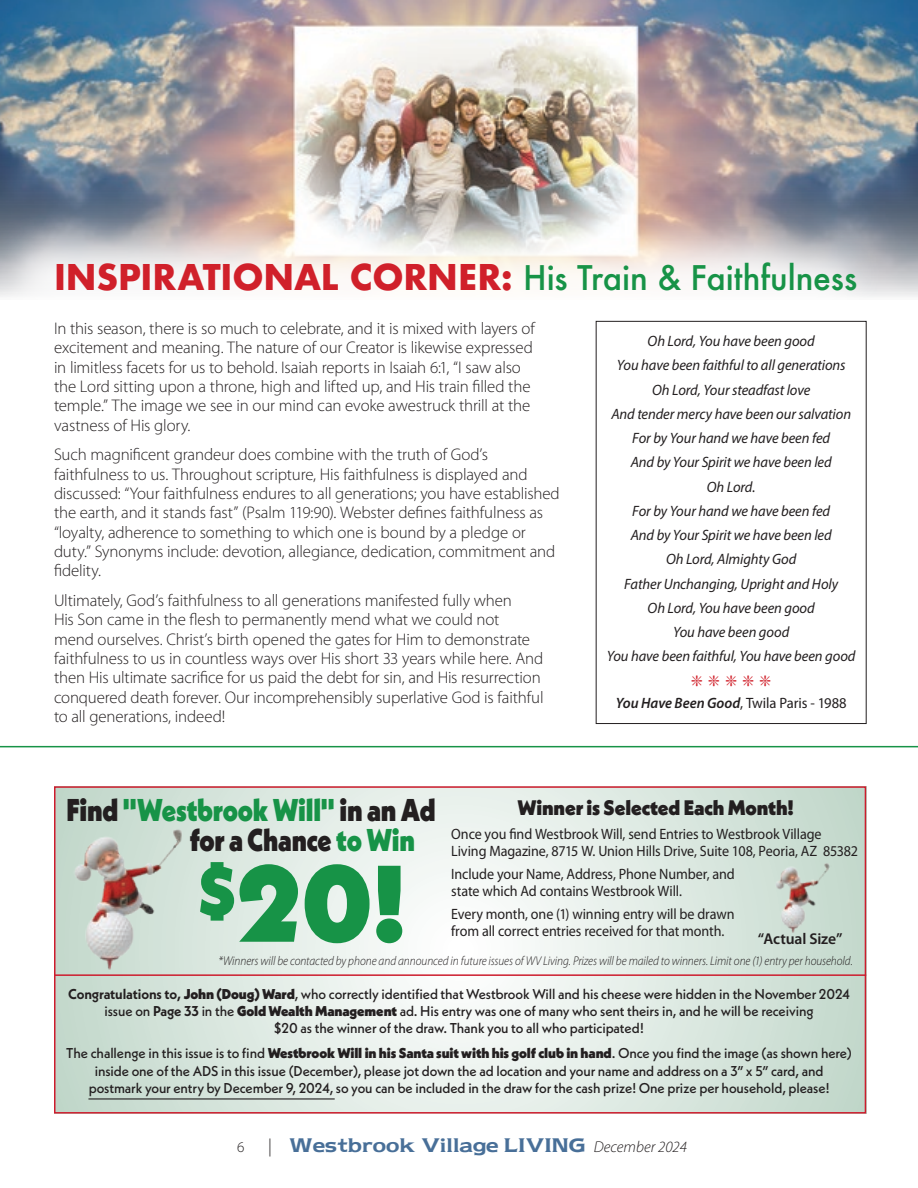
<style>
.page{position:relative;width:918px;height:1188px;background:#fff}
.page>*{position:absolute;margin:0;border:0;box-sizing:border-box;transform-origin:0 0}
.t1{font:900 108.6px "Neue Kabel";color:#179347}
.t2{font:500 33px "Futura";letter-spacing:-.005em;color:#179347}
.t3{font:900 31.5px "Neue Kabel";letter-spacing:-.01em;color:#179347;scale:.85 1}
.t4{font:900 31.5px "Neue Kabel";letter-spacing:-.005em;color:#231f20;scale:.85 1}
.t5{font:900 21px "Neue Kabel";letter-spacing:-.005em;color:#231f20;scale:.95 1}
.t6{font:300 16.8px/19.4px "Myriad Pro";letter-spacing:-.01em;color:#231f20}
.t7{font:700 16.5px "Newtext";color:#486f98}
.t8{font:600 15.6px "Myriad Pro";letter-spacing:-.01em;color:#231f20}
.t9{font:italic 15px "Myriad Pro";letter-spacing:-.005em;color:#231f20}
.t10{font:15px/17.2px "Myriad Pro";letter-spacing:-.005em;color:#231f20;scale:.94 1}
.t11{font:15px "Myriad Pro";letter-spacing:-.005em;color:#231f20}
.t12{font:300 15px "Myriad Pro";color:#231f20}
.t13{font:500 14.25px/17.2px "Neue Kabel";letter-spacing:-.005em;color:#231f20;text-align:center}
.t14{font:italic 300 12.75px "Myriad Pro";letter-spacing:-.005em;color:#231f20;scale:.91 1}
.s1{font-weight:700;font-size:34.5px;color:#d0202a}
.s2{font-weight:600;font-style:italic}
.s3{color:#231f20}
.s4{color:#179347}
.s5{font-weight:700}
.s6{font-weight:900}
.s7{font-family:"Myriad Pro";font-weight:300;font-size:18px;color:#231f20}
.s8{font-family:"Myriad Pro";font-weight:300;font-style:italic;font-size:15.75px;color:#231f20}
</style>
<div class="page">
<img style="left:0;top:0;width:918px;height:297px">
<svg style="left:57px;top:789px;width:806px;height:322px"></svg>
<div style="left:54px;top:786px;width:812px;height:328px;border:2px solid #cd1c2d"></div>
<hr style="left:88px;top:1098px;width:247px;height:2px;background:#231f20">
<hr style="left:55px;top:974px;width:811px;height:2px;background:#cd1c2d">
<img style="left:68px;top:823px;width:119px;height:151px">
<img style="left:770px;top:861px;width:62px;height:75px">
<div style="left:0;top:211px;width:886px;height:132px;background:#fff;opacity:.88"></div>
<hr style="left:0;top:746px;width:918px;height:1px;background:#179347">
<div style="left:596px;top:321px;width:271px;height:403px;border:1px solid #231f20"></div>
<p class="t2" style="left:54px;top:255px;width:805px"><span class="s1">INSPIRATIONAL CORNER:</span> His Train &amp; Faithfulness</p>
<p class="t6" style="left:54px;top:319px;width:482px">In this season, there is so much to celebrate, and it is mixed with layers of excitement and meaning. The nature of our Creator is likewise expressed in limitless facets for us to behold. Isaiah reports in Isaiah 6:1, “I saw also the Lord sitting upon a throne, high and lifted up, and His train filled the temple.” The image we see in our mind can evoke awestruck thrill at the vastness of His glory.</p>
<p class="t6" style="left:54px;top:445px;width:507px">Such magnificent grandeur does combine with the truth of God’s faithfulness to us. Throughout scripture, His faithfulness is displayed and discussed: “Your faithfulness endures to all generations; you have established the earth, and it stands fast” (Psalm 119:90). Webster defines faithfulness as “loyalty, adherence to something to which one is bound by a pledge or duty.” Synonyms include: devotion, allegiance, dedication, commitment and fidelity.</p>
<p class="t6" style="left:54px;top:591px;width:491px">Ultimately, God’s faithfulness to all generations manifested fully when<br>His Son came in the flesh to permanently mend what we could not mend ourselves. Christ’s birth opened the gates for Him to demonstrate faithfulness to us in countless ways over His short 33 years while here. And then His ultimate sacrifice for us paid the debt for sin, and His resurrection conquered death forever. Our incomprehensibly superlative God is faithful to all generations, indeed!</p>
<p class="t9" style="left:648px;top:332px;width:169px">Oh Lord, You have been good</p>
<p class="t9" style="left:617px;top:356px;width:230px">You have been faithful to all generations</p>
<p class="t9" style="left:652px;top:380px;width:160px">Oh Lord, Your steadfast love</p>
<p class="t9" style="left:611px;top:405px;width:241px">And tender mercy have been our salvation</p>
<p class="t9" style="left:632px;top:429px;width:199px">For by Your hand we have been fed</p>
<p class="t9" style="left:631px;top:453px;width:203px">And by Your Spirit we have been led</p>
<p class="t9" style="left:707px;top:477px;width:50px">Oh Lord.</p>
<p class="t9" style="left:632px;top:502px;width:199px">For by Your hand we have been fed</p>
<p class="t9" style="left:631px;top:526px;width:203px">And by Your Spirit we have been led</p>
<p class="t9" style="left:666px;top:550px;width:132px">Oh Lord, Almighty God</p>
<p class="t9" style="left:624px;top:574px;width:216px">Father Unchanging, Upright and Holy</p>
<p class="t9" style="left:648px;top:599px;width:169px">Oh Lord, You have been good</p>
<p class="t9" style="left:673px;top:623px;width:118px">You have been good</p>
<p class="t9" style="left:607px;top:647px;width:250px">You have been faithful, You have been good</p>
<p class="t11" style="left:616px;top:694px;width:232px"><span class="s2">You Have Been Good</span>, Twila Paris - 1988</p>
<p class="t3" style="left:67px;top:790px;width:436px"><span class="s3">Find</span> "Westbrook Will" <span class="s3">in an Ad</span></p>
<p class="t5" style="left:518px;top:794px;width:292px">Winner is Selected Each Month!</p>
<p class="t10" style="left:451px;top:825px;width:434px">Once you find Westbrook Will, send Entries to Westbrook Village<br>Living Magazine, 8715 W. Union Hills Drive, Suite 108, Peoria, AZ 85382</p>
<p class="t10" style="left:451px;top:865px;width:303px">Include your Name, Address, Phone Number, and state which Ad contains Westbrook Will.</p>
<p class="t10" style="left:451px;top:906px;width:303px">Every month, one (1) winning entry will be drawn from all correct entries received for that month.</p>
<p class="t4" style="left:190px;top:820px;width:267px">for a Chance <span class="s4">to Win</span></p>
<p class="t1" style="left:198px;top:835px;width:210px"><sup>$</sup>20!</p>
<p class="t14" style="left:218px;top:953px;width:699px">*Winners will be contacted by phone and announced in future issues of WV Living. Prizes will be mailed to winners. Limit one (1) entry per household.</p>
<p class="t13" style="left:68px;top:985px;width:783px"><span class="s5">Congratulations to,</span> <span class="s6">John (Doug) Ward</span>, who correctly identified that Westbrook Will and his cheese were hidden in the November 2024 issue on <span class="s5">Page 33</span> in the <span class="s6">Gold Wealth Management</span> ad. His entry was one of many who sent theirs in, and he will be receiving<br>$20 as the winner of the draw. Thank you to all who participated!</p>
<p class="t13" style="left:66px;top:1045px;width:787px">The challenge in this issue is to find <span class="s6">Westbrook Will in his Santa suit with his golf club in hand</span>. Once you find the image (as shown here) inside one of the ADS in this issue (December), please jot down the ad location and your name and address on a 3” x 5” card, and postmark your entry by December 9, 2024, so you can be included in the draw for the cash prize! One prize per household, please!</p>
<p class="t8" style="left:758px;top:929px;width:86px">“Actual Size”</p>
<p class="t12" style="left:237px;top:1138px;width:9px">6</p>
<p class="t7" style="left:268px;top:1134px;width:420px"><span class="s7">|</span> Westbrook Village LIVING <span class="s8">December 2024</span></p>
</div>
